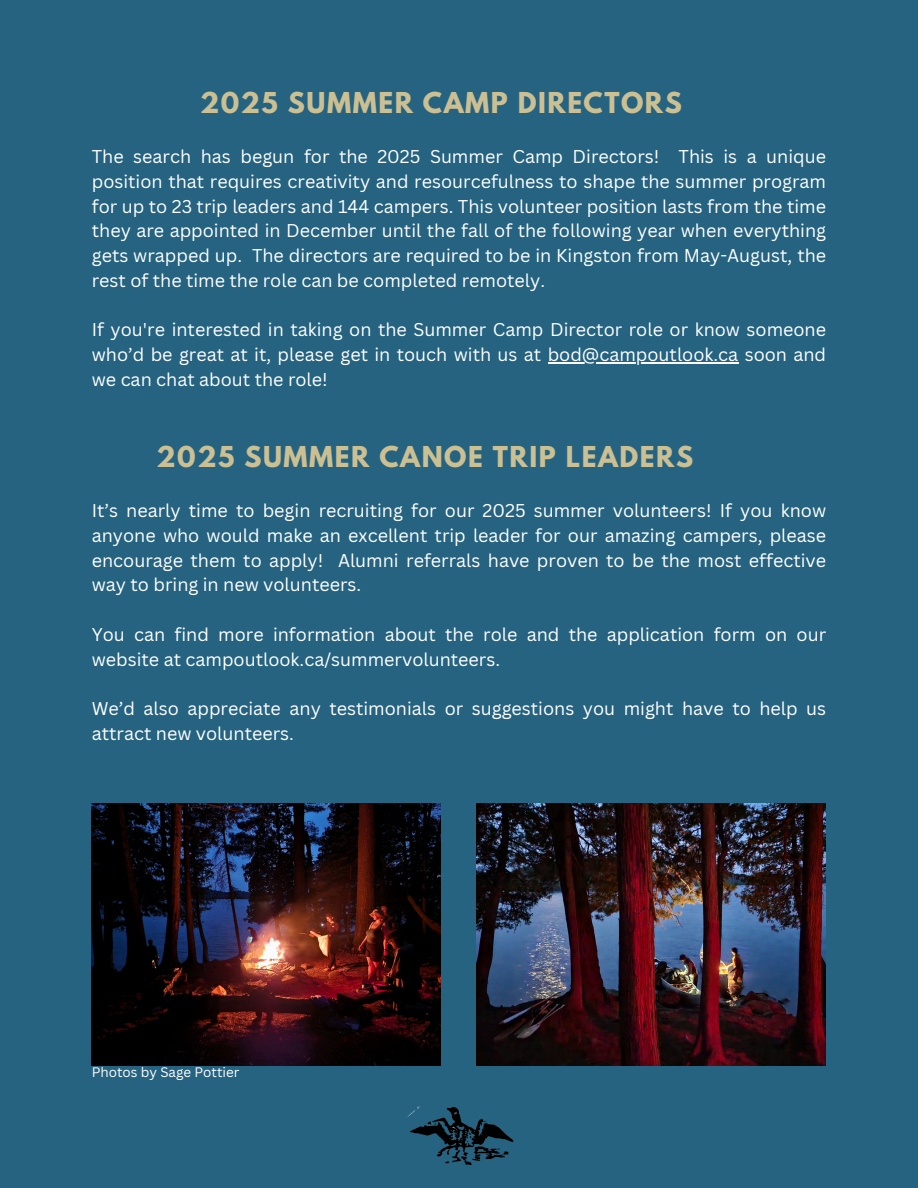
<style>
.page{position:relative;width:918px;height:1188px;background:#256381}
.page>*{position:absolute;margin:0;border:0;box-sizing:border-box;transform-origin:0 0}
.t1{font:700 25.5px "League Spartan";letter-spacing:.06em;color:#ccbf92}
.t2{font:18px/24.8px "Canva Sans";color:#fff}
.t3{font:13.5px "Canva Sans";color:#fff}
</style>
<div class="page">
<img style="left:407px;top:1106px;width:107px;height:59px">
<hr style="left:548px;top:362px;width:190px;height:1px;background:#fff">
<img style="left:92px;top:803px;width:349px;height:262px">
<img style="left:477px;top:803px;width:349px;height:262px">
<h2 class="t1" style="left:200px;top:90px;width:483px">2025 SUMMER CAMP DIRECTORS</h2>
<h2 class="t2" style="left:92px;top:144px;width:736px;text-align:justify">The search has begun for the 2025 Summer Camp Directors! This is a unique position that requires creativity and resourcefulness to shape the summer program for up to 23 trip leaders and 144 campers. This volunteer position lasts from the time they are appointed in December until the fall of the following year when everything gets wrapped up. The directors are required to be in Kingston from May-August, the rest of the time the role can be completed remotely.</h2>
<h1 class="t2" style="left:92px;top:317px;width:736px">If you're interested in taking on the Summer Camp Director role or know someone who’d be great at it, please get in touch with us at bod@campoutlook.ca soon and</h1>
<h2 class="t2" style="left:92px;top:366px;width:237px">we can chat about the role!</h2>
<h2 class="t1" style="left:157px;top:444px;width:538px">2025 SUMMER CANOE TRIP LEADERS</h2>
<h2 class="t2" style="left:92px;top:498px;width:736px;text-align:justify">It’s nearly time to begin recruiting for our 2025 summer volunteers! If you know anyone who would make an excellent trip leader for our amazing campers, please encourage them to apply! Alumni referrals have proven to be the most effective way to bring in new volunteers.</h2>
<p class="t2" style="left:92px;top:621px;width:736px">You can find more information about the role and the application form on our website at campoutlook.ca/summervolunteers.</p>
<p class="t2" style="left:92px;top:696px;width:736px">We’d also appreciate any testimonials or suggestions you might have to help us attract new volunteers.</p>
<p class="t3" style="left:92px;top:1063px;width:149px">Photos by Sage Pottier</p>
</div>
